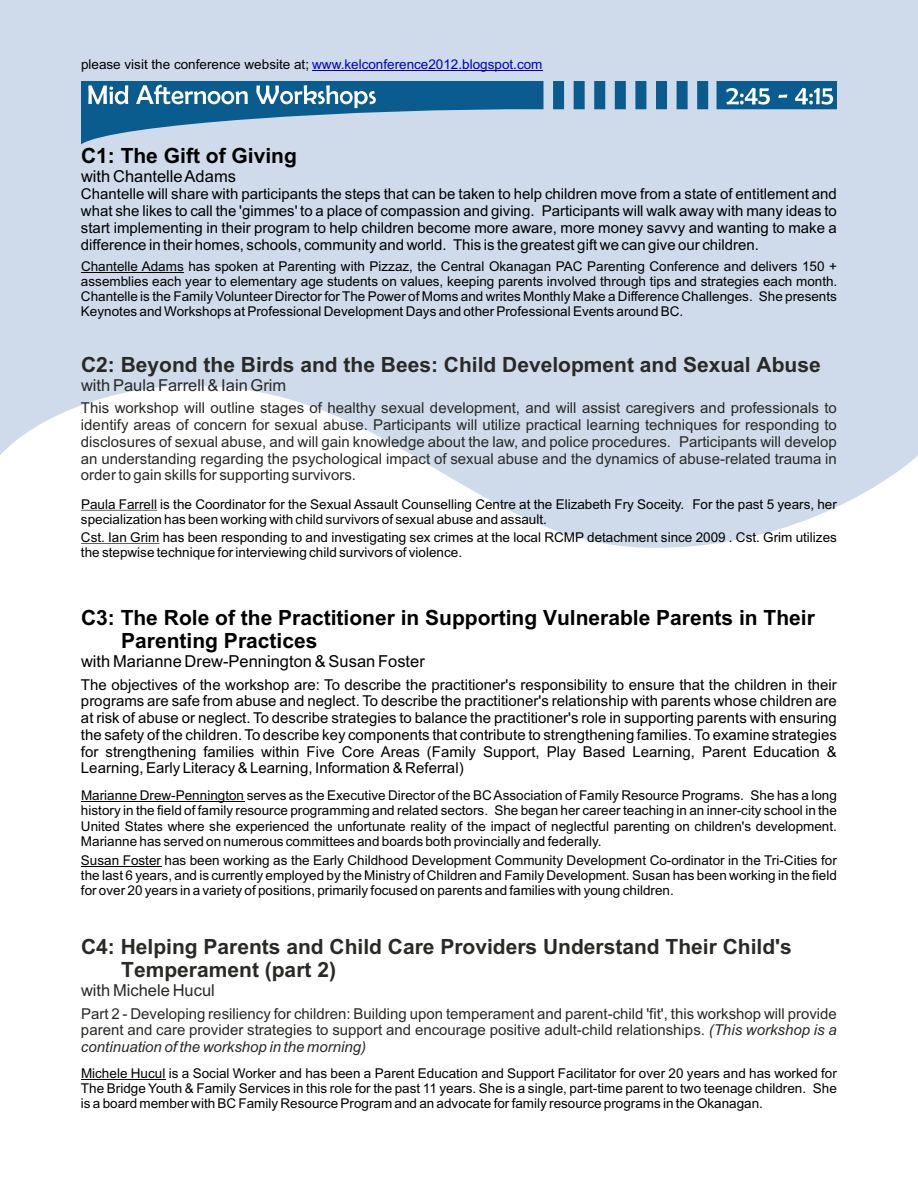
<style>
.page{position:relative;width:918px;height:1188px;background:#fff}
.page>*{position:absolute;margin:0;border:0;box-sizing:border-box;transform-origin:0 0}
.t1{font:700 21px/23.4px "Arial";color:#292926}
.t2{font:700 21px/23.4px "Arial";color:#000}
.t3{font:16.5px "Arial";color:#000}
.t4{font:16.5px "Arial";color:#292926}
.t5{font:15px/16.8px "Arial";color:#000;text-align:justify}
.t6{font:15px/16.8px "Arial";color:#292926;text-align:justify}
.t7{font:13.5px/15.1px "Arial";color:#000;text-align:justify}
.s1{color:#0000c4}
.s2{font-style:italic}
</style>
<div class="page">
<svg style="left:0;top:0;width:918px;height:548px;fill:#cfdbeb"></svg>
<svg style="left:81px;top:81px;width:756px;height:63px;background:#84abc8"></svg>
<svg style="left:88px;top:85px;width:288px;height:23px"></svg>
<svg style="left:726px;top:88px;width:107px;height:17px"></svg>
<hr style="left:81px;top:272px;width:103px;height:1px;background:#000">
<hr style="left:81px;top:510px;width:76px;height:1px;background:#000">
<hr style="left:81px;top:543px;width:78px;height:1px;background:#000">
<hr style="left:81px;top:802px;width:163px;height:1px;background:#000">
<hr style="left:81px;top:866px;width:80px;height:1px;background:#000">
<hr style="left:81px;top:1079px;width:84px;height:1px;background:#000">
<hr style="left:312px;top:70px;width:231px;height:1px;background:#0000c4">
<p class="t7" style="left:81px;top:58px;width:463px">please visit the conference website at; <span class="s1">www.kelconference2012.blogspot.com</span></p>
<h1 class="t2" style="left:81px;top:146px;width:217px">C1: The Gift of Giving</h1>
<p class="t3" style="left:81px;top:170px;width:156px">with Chantelle Adams</p>
<p class="t5" style="left:81px;top:187px;width:758px">Chantelle will share with participants the steps that can be taken to help children move from a state of entitlement and what she likes to call the 'gimmes' to a place of compassion and giving. Participants will walk away with many ideas to start implementing in their program to help children become more aware, more money savvy and wanting to make a difference in their homes, schools, community and world. This is the greatest gift we can give our children.</p>
<p class="t7" style="left:81px;top:260px;width:758px">Chantelle Adams has spoken at Parenting with Pizzaz, the Central Okanagan PAC Parenting Conference and delivers 150 + assemblies each year to elementary age students on values, keeping parents involved through tips and strategies each month.<br>Chantelle is the Family Volunteer Director for The Power of Moms and writes Monthly Make a Difference Challenges. She presents Keynotes and Workshops at Professional Development Days and other Professional Events around BC.</p>
<h1 class="t1" style="left:81px;top:355px;width:741px">C2: Beyond the Birds and the Bees: Child Development and Sexual Abuse</h1>
<p class="t4" style="left:81px;top:379px;width:207px">with Paula Farrell &amp; Iain Grim</p>
<p class="t6" style="left:81px;top:401px;width:758px">This workshop will outline stages of healthy sexual development, and will assist caregivers and professionals to identify areas of concern for sexual abuse. Participants will utilize practical learning techniques for responding to disclosures of sexual abuse, and will gain knowledge about the law, and police procedures. Participants will develop an understanding regarding the psychological impact of sexual abuse and the dynamics of abuse-related trauma in order to gain skills for supporting survivors.</p>
<p class="t7" style="left:81px;top:498px;width:757px">Paula Farrell is the Coordinator for the Sexual Assault Counselling Centre at the Elizabeth Fry Soceity. For the past 5 years, her specialization has been working with child survivors of sexual abuse and assault.</p>
<p class="t7" style="left:81px;top:531px;width:757px">Cst. Ian Grim has been responding to and investigating sex crimes at the local RCMP detachment since 2009 . Cst. Grim utilizes the stepwise technique for interviewing child survivors of violence.</p>
<h1 class="t2" style="left:121px;top:607px;width:695px;text-indent:-40px">C3: The Role of the Practitioner in Supporting Vulnerable Parents in Their<br>Parenting Practices</h1>
<p class="t3" style="left:81px;top:655px;width:345px">with Marianne Drew-Pennington &amp; Susan Foster</p>
<p class="t5" style="left:81px;top:677px;width:758px">The objectives of the workshop are: To describe the practitioner's responsibility to ensure that the children in their programs are safe from abuse and neglect. To describe the practitioner's relationship with parents whose children are at risk of abuse or neglect. To describe strategies to balance the practitioner's role in supporting parents with ensuring the safety of the children. To describe key components that contribute to strengthening families. To examine strategies for strengthening families within Five Core Areas (Family Support, Play Based Learning, Parent Education &amp; Learning, Early Literacy &amp; Learning, Information &amp; Referral)</p>
<p class="t7" style="left:81px;top:789px;width:757px">Marianne Drew-Pennington serves as the Executive Director of the BC Association of Family Resource Programs. She has a long history in the field of family resource programming and related sectors. She began her career teaching in an inner-city school in the United States where she experienced the unfortunate reality of the impact of neglectful parenting on children's development.<br>Marianne has served on numerous committees and boards both provincially and federally.</p>
<p class="t7" style="left:81px;top:854px;width:757px">Susan Foster has been working as the Early Childhood Development Community Development Co-ordinator in the Tri-Cities for the last 6 years, and is currently employed by the Ministry of Children and Family Development. Susan has been working in the field for over 20 years in a variety of positions, primarily focused on parents and families with young children.</p>
<h1 class="t1" style="left:121px;top:936px;width:672px;text-indent:-40px">C4: Helping Parents and Child Care Providers Understand Their Child's<br>Temperament (part 2)</h1>
<p class="t4" style="left:81px;top:984px;width:135px">with Michele Hucul</p>
<p class="t6" style="left:81px;top:1006px;width:757px">Part 2 - Developing resiliency for children: Building upon temperament and parent-child 'fit', this workshop will provide parent and care provider strategies to support and encourage positive adult-child relationships. <span class="s2">(This workshop is a continuation of the workshop in the morning)</span></p>
<p class="t7" style="left:81px;top:1067px;width:758px">Michele Hucul is a Social Worker and has been a Parent Education and Support Facilitator for over 20 years and has worked for The Bridge Youth &amp; Family Services in this role for the past 11 years. She is a single, part-time parent to two teenage children. She is a board member with BC Family Resource Program and an advocate for family resource programs in the Okanagan.</p>
</div>
